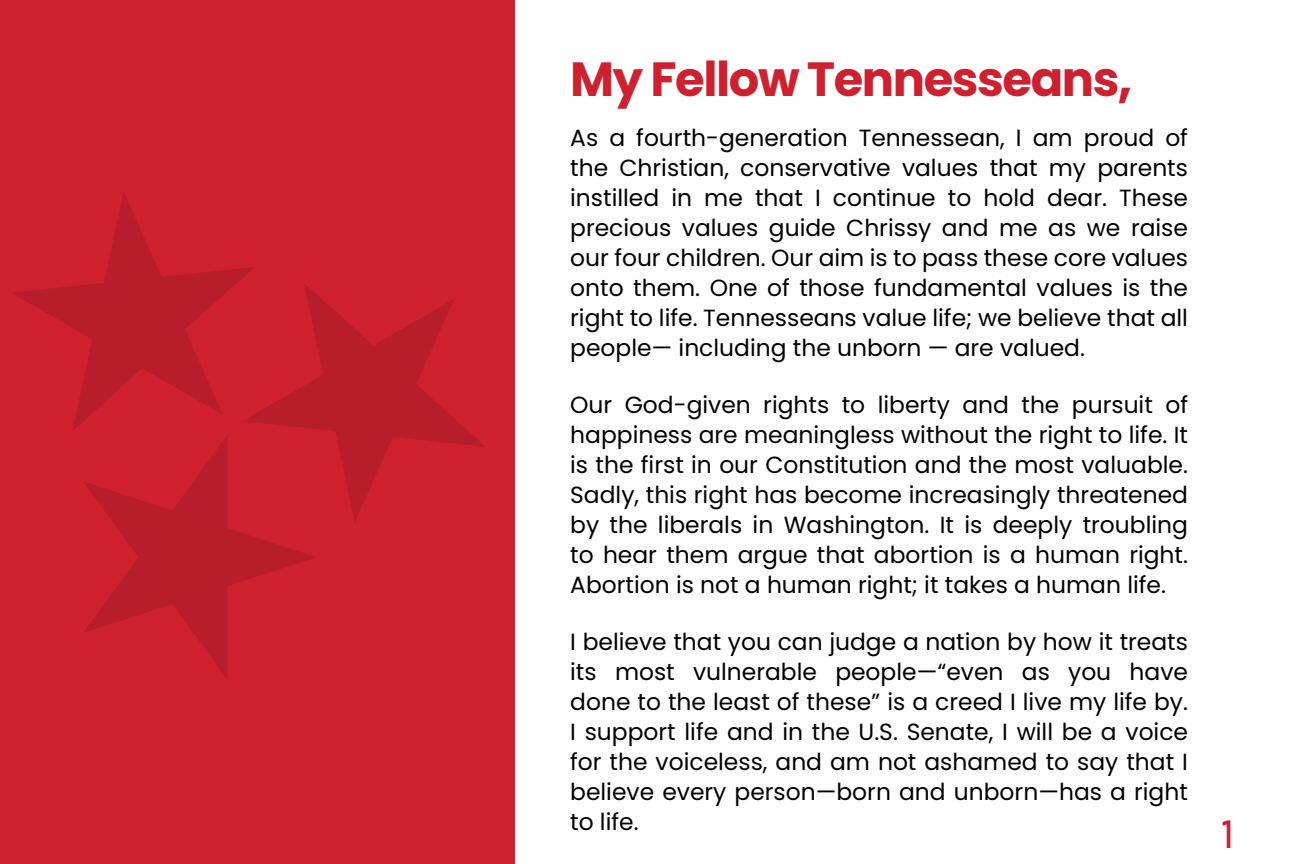
<style>
.page{position:relative;width:1296px;height:864px;background:#fff}
.page>*{position:absolute;margin:0;border:0;box-sizing:border-box;transform-origin:0 0}
.t1{font:700 48px "Poppins";letter-spacing:-.03em;color:#ce202f}
.t2{font:700 36px "Trump Gothic Pro";color:#ce202f}
.t3{font:23.4px/30px "Poppins";color:#000;text-align:justify}
</style>
<div class="page">
<div style="left:0;top:0;width:514px;height:864px;background:#ce202f"></div>
<svg style="left:84px;top:436px;width:231px;height:243px"></svg>
<svg style="left:12px;top:192px;width:242px;height:238px"></svg>
<svg style="left:242px;top:283px;width:243px;height:240px"></svg>
<h1 class="t1" style="left:570px;top:52px;width:563px">My Fellow Tennesseans,</h1>
<p class="t3" style="left:570px;top:123px;width:619px">As a fourth-generation Tennessean, I am proud of the Christian, conservative values that my parents instilled in me that I continue to hold dear. These precious values guide Chrissy and me as we raise our four children. Our aim is to pass these core values onto them. One of those fundamental values is the right to life. Tennesseans value life; we believe that all people— including the unborn — are valued.</p>
<p class="t3" style="left:570px;top:390px;width:619px">Our God-given rights to liberty and the pursuit of happiness are meaningless without the right to life. It is the first in our Constitution and the most valuable.<br>Sadly, this right has become increasingly threatened by the liberals in Washington. It is deeply troubling to hear them argue that abortion is a human right.<br>Abortion is not a human right; it takes a human life.</p>
<p class="t3" style="left:570px;top:627px;width:619px">I believe that you can judge a nation by how it treats its most vulnerable people—“even as you have done to the least of these” is a creed I live my life by.<br>I support life and in the U.S. Senate, I will be a voice for the voiceless, and am not ashamed to say that I believe every person—born and unborn—has a right to life.</p>
<h2 class="t2" style="left:1223px;top:812px;width:11px">1</h2>
</div>
